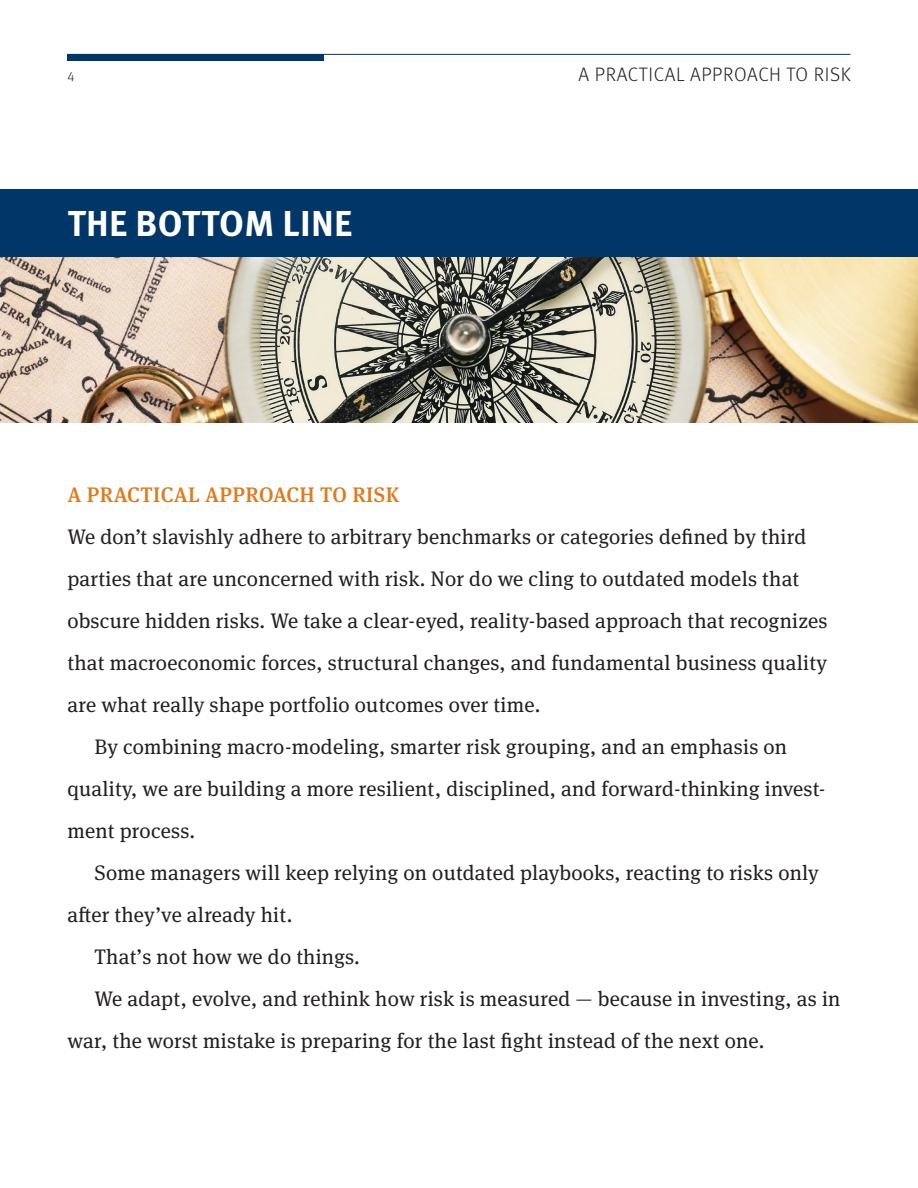
<style>
.page{position:relative;width:918px;height:1188px;background:#fff}
.page>*{position:absolute;margin:0;border:0;box-sizing:border-box;transform-origin:0 0}
.t1{font:700 36px "Meta Pro";letter-spacing:.01em;color:#fff}
.t2{font:21px/42px "Meta Serif Pro";letter-spacing:.01em;color:#231f20}
.t3{font:500 21px "Meta Serif Pro";letter-spacing:.02em;color:#df7b1c}
.t4{font:300 19.5px "Meta Pro";letter-spacing:.035em;color:#231f20}
.t5{font:300 13.5px "Meta Pro";color:#231f20}
</style>
<div class="page">
<img style="left:0;top:256px;width:918px;height:167px">
<div style="left:0;top:189px;width:918px;height:67px;background:#003768"></div>
<div style="left:68px;top:54px;width:256px;height:7px;background:#003768"></div>
<hr style="left:68px;top:54px;width:782px;height:1px;background:#003768">
<p class="t5" style="left:68px;top:67px;width:9px">4</p>
<p class="t4" style="left:579px;top:61px;width:274px">A PRACTICAL APPROACH TO RISK</p>
<p class="t1" style="left:68px;top:196px;width:286px">THE BOTTOM LINE</p>
<p class="t3" style="left:68px;top:479px;width:333px">A PRACTICAL APPROACH TO RISK</p>
<p class="t2" style="left:68px;top:515px;width:762px">We don’t slavishly adhere to arbitrary benchmarks or categories defined by third parties that are unconcerned with risk. Nor do we cling to outdated models that obscure hidden risks. We take a clear-eyed, reality-based approach that recognizes that macroeconomic forces, structural changes, and fundamental business quality are what really shape portfolio outcomes over time.</p>
<p class="t2" style="left:68px;top:725px;width:760px;text-indent:27px">By combining macro-modeling, smarter risk grouping, and an emphasis on quality, we are building a more resilient, disciplined, and forward-thinking invest&shy;ment process.</p>
<p class="t2" style="left:68px;top:851px;width:753px;text-indent:27px">Some managers will keep relying on outdated playbooks, reacting to risks only after they’ve already hit.</p>
<p class="t2" style="left:95px;top:935px;width:267px">That’s not how we do things.</p>
<p class="t2" style="left:68px;top:977px;width:775px;text-indent:27px">We adapt, evolve, and rethink how risk is measured — because in investing, as in war, the worst mistake is preparing for the last fight instead of the next one.</p>
</div>
